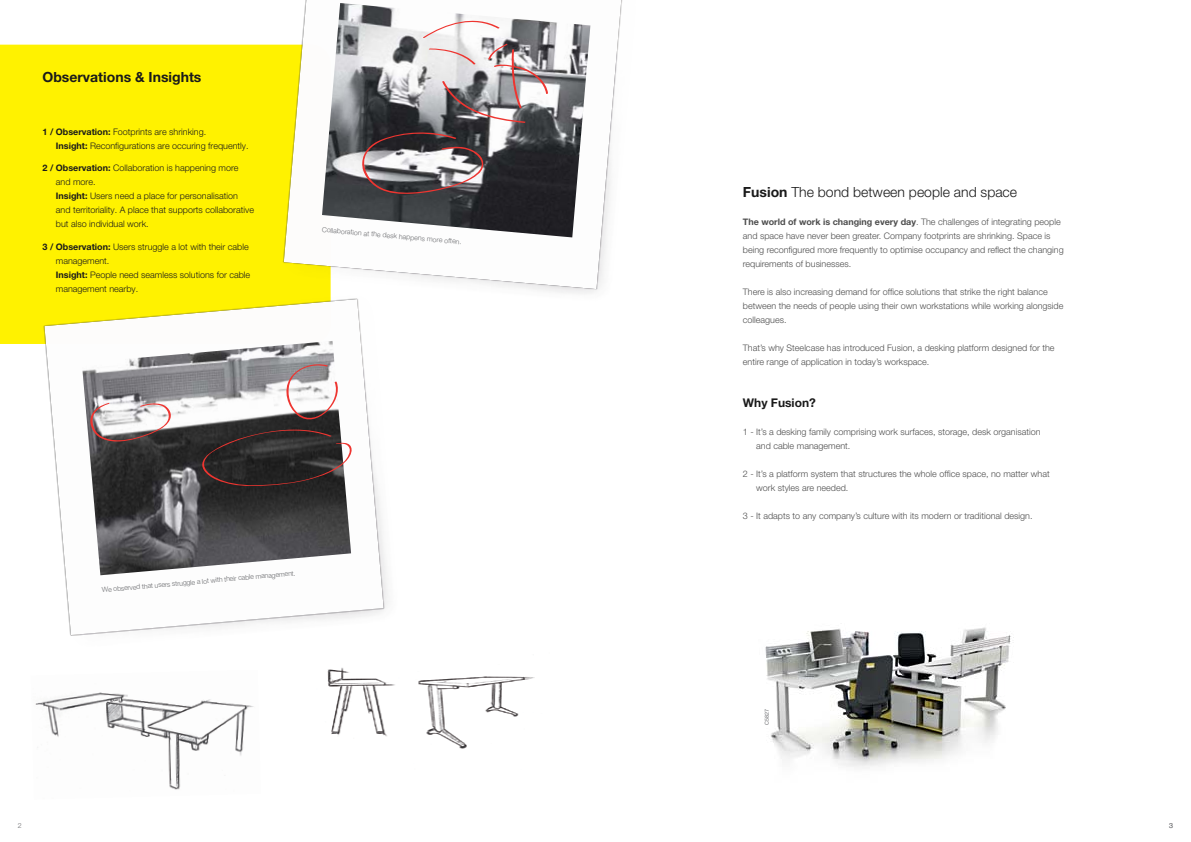
<style>
.page{position:relative;width:1191px;height:842px;background:#fff}
.page>*{position:absolute;margin:0;border:0;box-sizing:border-box;transform-origin:0 0}
.t1{font:300 14px "Helvetica Neue";color:#1a1a1a}
.t2{font:700 14px "Helvetica Neue";color:#1a1a1a}
.t3{font:700 12px "Helvetica Neue";color:#1a1a1a}
.t4{font:300 9px/14px "Helvetica Neue";color:#4d4d4d}
.t5{font:300 9px/14px "Helvetica Neue";color:#1a1a1a}
.t6{font:300 7px "Helvetica Neue";color:#6d6e71}
.t7{font:5.5px "Helvetica Neue";color:#6d6e71}
.s1{font-weight:700}
</style>
<div class="page">
<div style="left:0;top:45px;width:244px;height:299px;background:#fff200"></div>
<img style="left:6px;top:265px;width:382px;height:371px">
<img style="left:244px;top:0;width:379px;height:326px">
<img style="left:765px;top:627px;width:249px;height:141px">
<img style="left:82px;top:341px;width:269px;height:234px">
<img style="left:322px;top:3px;width:268px;height:234px">
<svg style="left:88px;top:402px;width:84px;height:42px"></svg>
<svg style="left:200px;top:362px;width:153px;height:125px"></svg>
<svg style="left:428px;top:44px;width:120px;height:79px"></svg>
<svg style="left:422px;top:14px;width:78px;height:24px"></svg>
<svg style="left:361px;top:130px;width:128px;height:64px"></svg>
<img style="left:35px;top:692px;width:219px;height:98px">
<img style="left:327px;top:668px;width:208px;height:81px">
<h1 class="t2" style="left:43px;top:68px;width:160px">Observations &amp; Insights</h1>
<p class="t5" style="left:56px;top:124px;width:194px;text-indent:-13px"><span class="s1">1 / Observation:</span> Footprints are shrinking.<br><span class="s1">Insight:</span> Reconfigurations are occuring frequently.</p>
<p class="t5" style="left:56px;top:161px;width:200px;text-indent:-13px"><span class="s1">2 / Observation:</span> Collaboration is happening more and more.<br><span class="s1">Insight:</span> Users need a place for personalisation and territoriality. A place that supports collaborative but also individual work.</p>
<p class="t5" style="left:56px;top:239px;width:196px;text-indent:-13px"><span class="s1">3 / Observation:</span> Users struggle a lot with their cable management.<br><span class="s1">Insight:</span> People need seamless solutions for cable management nearby.</p>
<p class="t6" style="left:322px;top:225px;width:141px;rotate:5deg">Collaboration at the desk happens more often.</p>
<p class="t6" style="left:102px;top:586px;width:196px;rotate:-5deg">We observed that users struggle a lot with their cable management.</p>
<h1 class="t1" style="left:743px;top:183px;width:276px"><span class="s1">Fusion</span> The bond between people and space</h1>
<p class="t4" style="left:743px;top:214px;width:322px"><span class="s1">The world of work is changing every day</span>. The challenges of integrating people and space have never been greater. Company footprints are shrinking. Space is being reconfigured more frequently to optimise occupancy and reflect the changing requirements of businesses.</p>
<p class="t4" style="left:743px;top:285px;width:322px">There is also increasing demand for office solutions that strike the right balance between the needs of people using their own workstations while working alongside colleagues.</p>
<p class="t4" style="left:743px;top:341px;width:313px">That’s why Steelcase has introduced Fusion, a desking platform designed for the entire range of application in today’s workspace.</p>
<h2 class="t3" style="left:743px;top:395px;width:74px">Why Fusion?</h2>
<p class="t4" style="left:756px;top:424px;width:286px;text-indent:-13px">1 - It’s a desking family comprising work surfaces, storage, desk organisation and cable management.</p>
<p class="t4" style="left:756px;top:467px;width:295px;text-indent:-13px">2 - It’s a platform system that structures the whole office space, no matter what work styles are needed.</p>
<p class="t4" style="left:743px;top:509px;width:291px">3 - It adapts to any company’s culture with its modern or traditional design.</p>
<p class="t7" style="left:763px;top:725px;width:18px;rotate:-90deg">C5827</p>
<p class="t6" style="left:18px;top:821px;width:5px">2</p>
<p class="t6" style="left:1169px;top:821px;width:5px">3</p>
</div>
